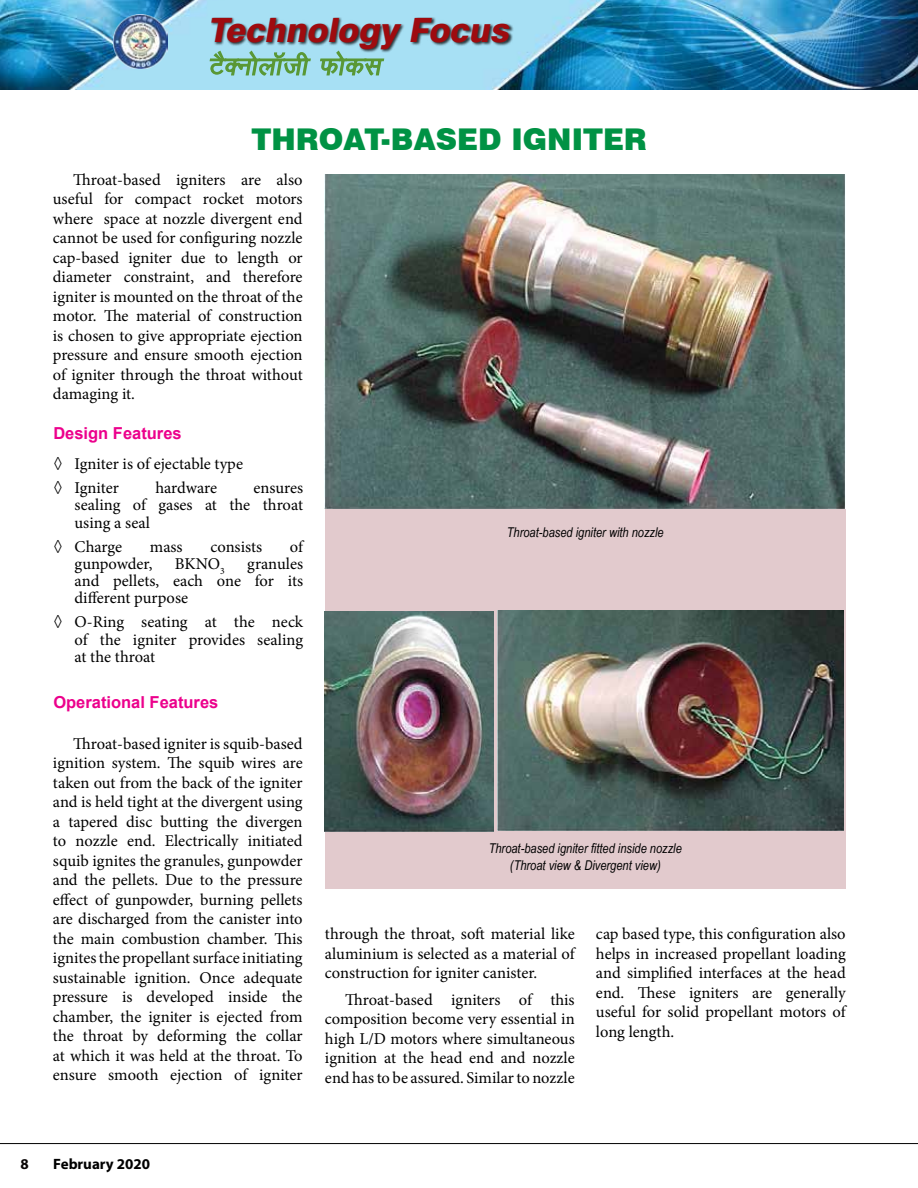
<style>
.page{position:relative;width:918px;height:1188px;background:#fff}
.page>*{position:absolute;margin:0;border:0;box-sizing:border-box;transform-origin:0 0}
.t1{font:italic 800 33.6px "Swiss 721 BT";color:#9e0b0f}
.t2{font:900 30px "Swiss 721 BT";color:#009244}
.t3{font:16.5px/19.5px "Minion Pro";color:#000;text-align:justify}
.t4{font:700 16.5px "Arial";color:#ec008c}
.t5{font:700 15px "Myriad Pro";color:#000}
.t6{font:700 15px "Myriad Pro";color:#090606}
.t7{font:italic 13.5px/16.2px "Arial Narrow";color:#000;text-align:center}
</style>
<div class="page">
<img style="left:0;top:0;width:918px;height:89px">
<div style="left:211px;top:17px;width:303px;height:35px;background:#000;opacity:.75"></div>
<svg style="left:209px;top:43px;width:103px;height:38px;background:#90cabe"></svg>
<svg style="left:319px;top:49px;width:66px;height:36px;background:#91cbc0"></svg>
<img style="left:114px;top:15px;width:54px;height:54px">
<hr style="left:0;top:1143px;width:918px;height:1px;background:#000">
<div style="left:325px;top:178px;width:521px;height:710px;background:#e2cacd"></div>
<img style="left:325px;top:175px;width:521px;height:333px">
<img style="left:325px;top:611px;width:169px;height:220px">
<img style="left:497px;top:611px;width:347px;height:220px">
<h1 class="t1" style="left:208px;top:9px;width:310px">Technology Focus</h1>
<h2 class="t2" style="left:252px;top:121px;width:397px">THROAT-BASED IGNITER</h2>
<p class="t3" style="left:53px;top:170px;width:251px;text-indent:20px">Throat-based igniters are also useful for compact rocket motors where space at nozzle divergent end cannot be used for configuring nozzle cap-based igniter due to length or diameter constraint, and therefore igniter is mounted on the throat of the motor. The material of construction is chosen to give appropriate ejection pressure and ensure smooth ejection of igniter through the throat without damaging it.</p>
<p class="t4" style="left:53px;top:421px;width:130px">Design Features</p>
<p class="t3" style="left:53px;top:452px;width:191px;line-height:24.3px">◊ Igniter is of ejectable type ◊ Igniter</p>
<p class="t3" style="left:155px;top:478px;width:63px">hardware</p>
<p class="t3" style="left:75px;top:480px;width:230px;line-height:17.1px;text-indent:179px">ensures sealing of gases at the throat using a seal</p>
<p class="t3" style="left:53px;top:537px;width:70px">◊ Charge</p>
<p class="t3" style="left:150px;top:537px;width:34px">mass</p>
<p class="t3" style="left:211px;top:537px;width:53px">consists</p>
<p class="t3" style="left:290px;top:537px;width:15px">of</p>
<p class="t3" style="left:75px;top:554px;width:79px">gunpowder,</p>
<p class="t3" style="left:175px;top:554px;width:51px">BKNO<sub>3</sub></p>
<p class="t3" style="left:75px;top:555px;width:230px;line-height:17.1px;text-indent:173px">granules and pellets, each one for its different purpose</p>
<p class="t3" style="left:75px;top:614px;width:230px;line-height:17.1px;text-indent:-21px">◊ O-Ring seating at the neck of the igniter provides sealing at the throat</p>
<p class="t4" style="left:53px;top:690px;width:167px">Operational Features</p>
<p class="t3" style="left:53px;top:734px;width:251px;text-indent:20px">Throat-based igniter is squib-based ignition system. The squib wires are taken out from the back of the igniter and is held tight at the divergent using a tapered disc butting the divergen to nozzle end. Electrically initiated squib ignites the granules, gunpowder and the pellets. Due to the pressure effect of gunpowder, burning pellets are discharged from the canister into the main combustion chamber. This ignites the propellant surface initiating sustainable ignition. Once adequate pressure is developed inside the chamber, the igniter is ejected from the throat by deforming the collar at which it was held at the throat. To ensure smooth ejection of igniter</p>
<p class="t7" style="left:507px;top:523px;width:158px">Throat-based igniter with nozzle</p>
<p class="t7" style="left:489px;top:840px;width:195px">Throat-based igniter fitted inside nozzle (Throat view &amp; Divergent view)</p>
<p class="t3" style="left:325px;top:924px;width:251px">through the throat, soft material like aluminium is selected as a material of construction for igniter canister.</p>
<p class="t3" style="left:325px;top:990px;width:251px;text-indent:20px">Throat-based igniters of this composition become very essential in high L/D motors where simultaneous ignition at the head end and nozzle end has to be assured. Similar to nozzle</p>
<p class="t3" style="left:596px;top:924px;width:251px">cap based type, this configuration also helps in increased propellant loading and simplified interfaces at the head end. These igniters are generally useful for solid propellant motors of long length.</p>
<p class="t6" style="left:20px;top:1154px;width:10px">8</p>
<p class="t5" style="left:53px;top:1154px;width:98px">February 2020</p>
</div>
